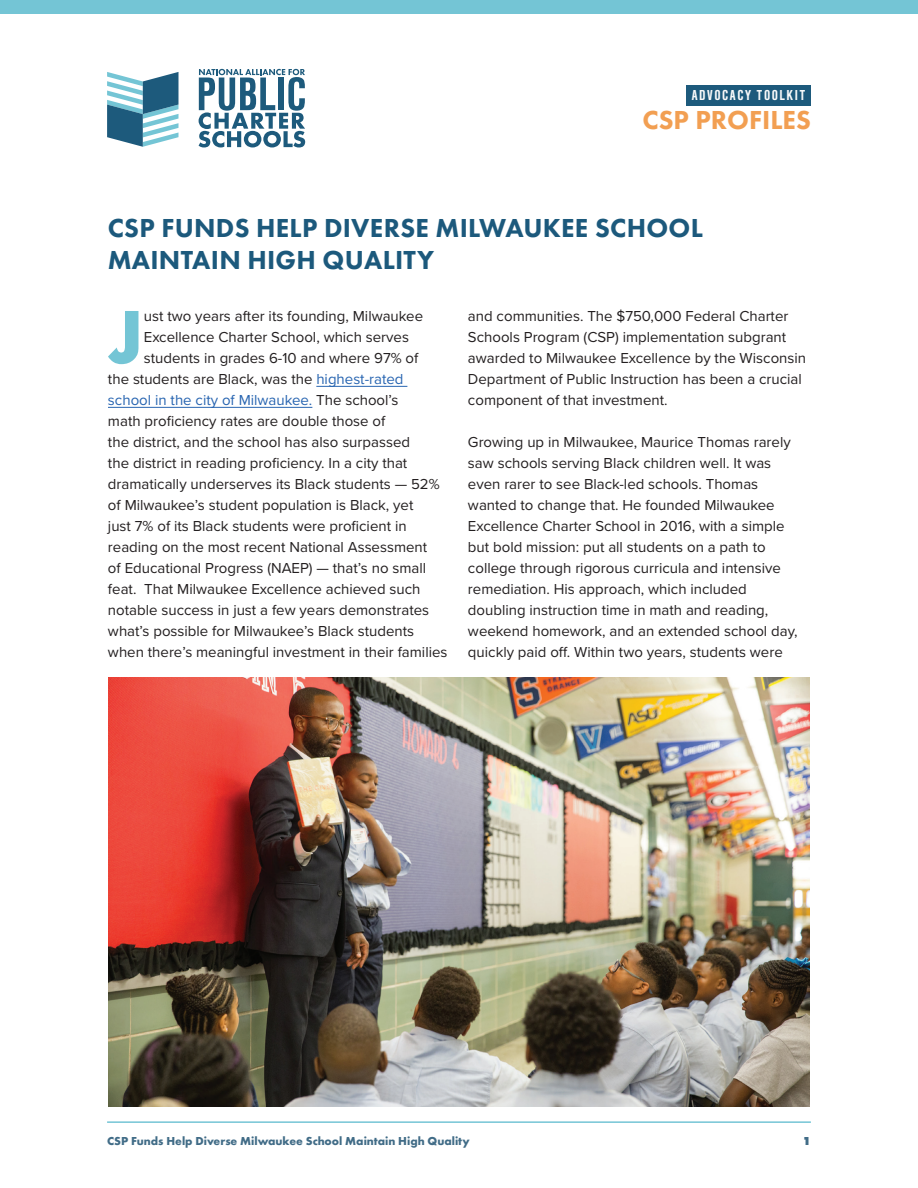
<style>
.page{position:relative;width:918px;height:1188px;background:#fff}
.page>*{position:absolute;margin:0;border:0;box-sizing:border-box;transform-origin:0 0}
.t1{font:700 78px "Futura PT";color:#74c5d5}
.t2{font:800 27px/32.4px "Futura PT";letter-spacing:.01em;color:#1c597c}
.t3{font:800 27px "Futura PT";color:#f29f52}
.t4{font:15px/21px "Proxima Nova";color:#231f20}
.t5{font:15px "Proxima Nova";color:#2865b1}
.t6{font:700 15px "Nimbus San Con";letter-spacing:.105em;color:#f9fafa}
.t7{font:700 12px "Futura PT";color:#416c87}
.t8{font:800 12px "Futura PT";color:#416c87}
.s1{color:#2865b1}
.s2{color:#231f20}
</style>
<div class="page">
<div style="left:0;top:0;width:918px;height:14px;background:#74c5d5"></div>
<svg style="left:199px;top:69px;width:106px;height:78px"></svg>
<svg style="left:107px;top:72px;width:71px;height:75px"></svg>
<div style="left:686px;top:85px;width:125px;height:20px;background:#1d5a7c"></div>
<hr style="left:107px;top:1121px;width:704px;height:2px;background:#74c5d5">
<hr style="left:316px;top:386px;width:91px;height:1px;background:#2865b1">
<hr style="left:108px;top:407px;width:204px;height:1px;background:#2865b1">
<img style="left:108px;top:677px;width:702px;height:430px">
<p class="t6" style="left:692px;top:87px;width:115px">ADVOCACY TOOLKIT</p>
<h2 class="t3" style="left:642px;top:103px;width:170px">CSP PROFILES</h2>
<h2 class="t2" style="left:108px;top:211px;width:597px">CSP FUNDS HELP DIVERSE MILWAUKEE SCHOOL<br>MAINTAIN HIGH QUALITY</h2>
<h1 class="t1" style="left:107px;top:287px;width:38px">J</h1>
<p class="t4" style="left:144px;top:305px;width:281px">ust two years after its founding, Milwaukee</p>
<p class="t4" style="left:144px;top:326px;width:267px">Excellence Charter School, which serves</p>
<p class="t4" style="left:144px;top:347px;width:276px">students in grades 6-10 and where 97% of</p>
<p class="t4" style="left:108px;top:368px;width:297px">the students are Black, was the <span class="s1">highest-rated</span></p>
<p class="t5" style="left:108px;top:389px;width:292px">school in the city of Milwaukee. <span class="s2">The school’s</span></p>
<p class="t4" style="left:108px;top:410px;width:279px">math proficiency rates are double those of</p>
<p class="t4" style="left:108px;top:431px;width:304px">the district, and the school has also surpassed</p>
<p class="t4" style="left:108px;top:452px;width:301px">the district in reading proficiency. In a city that</p>
<p class="t4" style="left:108px;top:473px;width:333px">dramatically underserves its Black students — 52%</p>
<p class="t4" style="left:108px;top:494px;width:307px">of Milwaukee’s student population is Black, yet</p>
<p class="t4" style="left:108px;top:515px;width:300px">just 7% of its Black students were proficient in</p>
<p class="t4" style="left:108px;top:536px;width:321px">reading on the most recent National Assessment</p>
<p class="t4" style="left:108px;top:557px;width:320px">of Educational Progress (NAEP) — that’s no small</p>
<p class="t4" style="left:108px;top:578px;width:314px">feat. That Milwaukee Excellence achieved such</p>
<p class="t4" style="left:108px;top:599px;width:323px">notable success in just a few years demonstrates</p>
<p class="t4" style="left:108px;top:620px;width:308px">what’s possible for Milwaukee’s Black students</p>
<p class="t4" style="left:108px;top:641px;width:341px">when there’s meaningful investment in their families</p>
<p class="t4" style="left:468px;top:305px;width:340px">and communities. The $750,000 Federal Charter Schools Program (CSP) implementation subgrant awarded to Milwaukee Excellence by the Wisconsin Department of Public Instruction has been a crucial component of that investment.</p>
<p class="t4" style="left:468px;top:431px;width:331px">Growing up in Milwaukee, Maurice Thomas rarely saw schools serving Black children well. It was even rarer to see Black-led schools. Thomas wanted to change that. He founded Milwaukee Excellence Charter School in 2016, with a simple but bold mission: put all students on a path to college through rigorous curricula and intensive remediation. His approach, which included doubling instruction time in math and reading, weekend homework, and an extended school day, quickly paid off. Within two years, students were</p>
<p class="t7" style="left:107px;top:1133px;width:364px">CSP Funds Help Diverse Milwaukee School Maintain High Quality</p>
<p class="t8" style="left:802px;top:1133px;width:10px">1</p>
</div>
